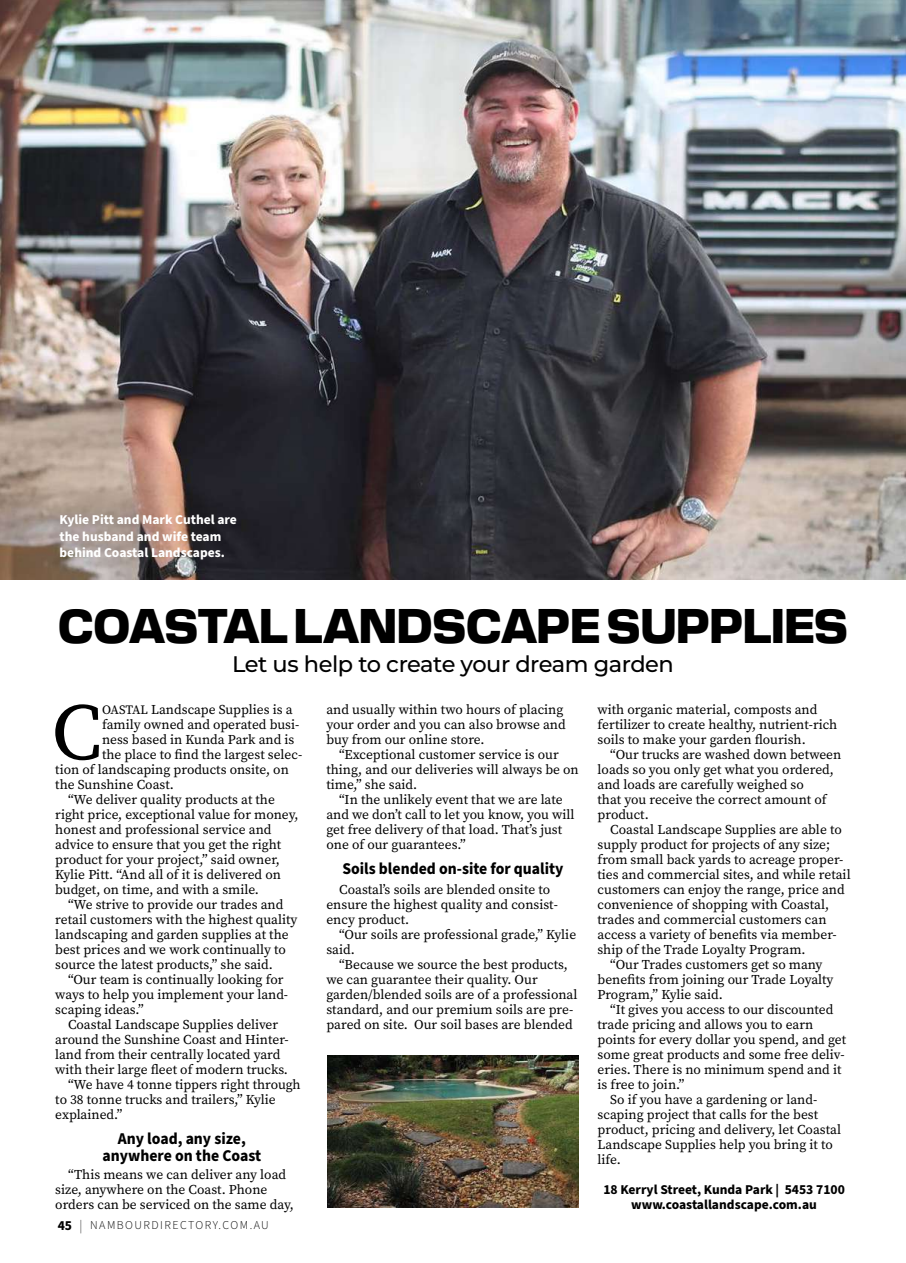
<style>
.page{position:relative;width:906px;height:1263px;background:#fff}
.page>*{position:absolute;margin:0;border:0;box-sizing:border-box;transform-origin:0 0}
.t1{font:79.95px "Source Serif Pro";color:#000}
.t2{font:800 49.5px "Cobe";letter-spacing:-.01em;color:#000}
.t3{font:100 22.5px "Montserrat";letter-spacing:-.02em;color:#000}
.t4{font:700 16.5px/16.5px "Source Sans Pro";color:#000;text-align:center;scale:.95 1}
.t5{font:13.5px/15px "Source Serif Pro";color:#000}
.t6{font:700 13.5px/16.5px "Source Sans Pro";color:#fff}
.t7{font:700 13.5px/15px "Source Sans Pro";color:#000;text-align:center}
.t8{font:300 12px "Source Sans Pro";letter-spacing:.12em;color:#000}
.s1{font-size:12.75px}
.s2{font-weight:700;font-size:13.5px}
.s3{font-weight:200;font-size:13.5px}
</style>
<div class="page">
<img style="left:0;top:0;width:906px;height:579px">
<img style="left:327px;top:1055px;width:251px;height:153px">
<p class="t6" style="left:60px;top:512px;width:179px">Kylie Pitt and Mark Cuthel are the husband and wife team behind Coastal Landscapes.</p>
<h2 class="t2" style="left:58px;top:587px;width:792px">COASTAL LANDSCAPE SUPPLIES</h2>
<h3 class="t3" style="left:232px;top:649px;width:443px">Let us help to create your dream garden</h3>
<h1 class="t1" style="left:52px;top:679px;width:52px">C</h1>
<p class="t5" style="left:102px;top:702px;width:192px"><span class="s1">OASTAL</span> Landscape Supplies is a</p>
<p class="t5" style="left:326px;top:702px;width:241px">and usually within two hours of placing your order and you can also browse and buy from our online store.</p>
<p class="t5" style="left:326px;top:747px;width:254px;text-indent:13px">“Exceptional customer service is our thing, and our deliveries will always be on time,” she said.</p>
<p class="t5" style="left:326px;top:792px;width:250px;text-indent:13px">“In the unlikely event that we are late and we don’t call to let you know, you will get free delivery of that load. That’s just one of our guarantees.”</p>
<p class="t4" style="left:342px;top:861px;width:234px">Soils blended on-site for quality</p>
<p class="t5" style="left:326px;top:882px;width:233px;text-indent:13px">Coastal’s soils are blended onsite to ensure the highest quality and consist&shy;ency product.</p>
<p class="t5" style="left:326px;top:927px;width:251px;text-indent:13px">“Our soils are professional grade,” Kylie said.</p>
<p class="t5" style="left:326px;top:957px;width:252px;text-indent:13px">“Because we source the best products, we can guarantee their quality. Our garden/blended soils are of a professional standard, and our premium soils are pre&shy;pared on site. Our soil bases are blended</p>
<p class="t5" style="left:597px;top:702px;width:241px">with organic material, composts and fertilizer to create healthy, nutrient-rich soils to make your garden flourish.</p>
<p class="t5" style="left:597px;top:747px;width:245px;text-indent:13px">“Our trucks are washed down between loads so you only get what you ordered, and loads are carefully weighed so<br>that you receive the correct amount of product.</p>
<p class="t5" style="left:610px;top:822px;width:233px">Coastal Landscape Supplies are able to</p>
<p class="t5" style="left:597px;top:837px;width:234px">supply product for projects of any size;</p>
<p class="t5" style="left:597px;top:852px;width:247px">from small back yards to acreage proper-</p>
<p class="t5" style="left:597px;top:867px;width:255px">ties and commercial sites, and while retail</p>
<p class="t5" style="left:597px;top:882px;width:249px">customers can enjoy the range, price and</p>
<p class="t5" style="left:597px;top:897px;width:233px">convenience of shopping with Coastal,</p>
<p class="t5" style="left:597px;top:912px;width:230px">trades and commercial customers can</p>
<p class="t5" style="left:597px;top:927px;width:241px">access a variety of benefits via member-</p>
<p class="t5" style="left:597px;top:942px;width:209px">ship of the Trade Loyalty Program.</p>
<p class="t5" style="left:610px;top:957px;width:214px">“Our Trades customers get so many</p>
<p class="t5" style="left:597px;top:972px;width:237px">benefits from joining our Trade Loyalty</p>
<p class="t5" style="left:597px;top:987px;width:127px">Program,” Kylie said.</p>
<p class="t5" style="left:610px;top:1002px;width:225px">“It gives you access to our discounted</p>
<p class="t5" style="left:597px;top:1017px;width:217px">trade pricing and allows you to earn</p>
<p class="t5" style="left:597px;top:1032px;width:250px">points for every dollar you spend, and get</p>
<p class="t5" style="left:597px;top:1047px;width:248px">some great products and some free deliv-</p>
<p class="t5" style="left:597px;top:1062px;width:245px">eries. There is no minimum spend and it</p>
<p class="t5" style="left:597px;top:1077px;width:88px">is free to join.”</p>
<p class="t5" style="left:610px;top:1092px;width:208px">So if you have a gardening or land-</p>
<p class="t5" style="left:597px;top:1107px;width:222px">scaping project that calls for the best</p>
<p class="t5" style="left:597px;top:1122px;width:245px">product, pricing and delivery, let Coastal</p>
<p class="t5" style="left:597px;top:1137px;width:237px">Landscape Supplies help you bring it to</p>
<p class="t5" style="left:597px;top:1152px;width:25px">life.</p>
<p class="t7" style="left:603px;top:1182px;width:243px">18 Kerryl Street, Kunda Park | 5453 7100 www.coastallandscape.com.au</p>
<p class="t5" style="left:102px;top:717px;width:199px">family owned and operated busi-</p>
<p class="t5" style="left:102px;top:732px;width:194px">ness based in Kunda Park and is</p>
<p class="t5" style="left:102px;top:747px;width:202px">the place to find the largest selec-</p>
<p class="t5" style="left:55px;top:762px;width:235px">tion of landscaping products onsite, on</p>
<p class="t5" style="left:55px;top:777px;width:120px">the Sunshine Coast.</p>
<p class="t5" style="left:68px;top:792px;width:208px">“We deliver quality products at the</p>
<p class="t5" style="left:55px;top:807px;width:245px">right price, exceptional value for money,</p>
<p class="t5" style="left:55px;top:822px;width:218px">honest and professional service and</p>
<p class="t5" style="left:55px;top:837px;width:227px">advice to ensure that you get the right</p>
<p class="t5" style="left:55px;top:852px;width:226px">product for your project,” said owner,</p>
<p class="t5" style="left:55px;top:867px;width:227px">Kylie Pitt. “And all of it is delivered on</p>
<p class="t5" style="left:55px;top:882px;width:205px">budget, on time, and with a smile.</p>
<p class="t5" style="left:68px;top:897px;width:217px">“We strive to provide our trades and</p>
<p class="t5" style="left:55px;top:912px;width:244px">retail customers with the highest quality</p>
<p class="t5" style="left:55px;top:927px;width:235px">landscaping and garden supplies at the</p>
<p class="t5" style="left:55px;top:942px;width:232px">best prices and we work continually to</p>
<p class="t5" style="left:55px;top:957px;width:219px">source the latest products,” she said.</p>
<p class="t5" style="left:68px;top:972px;width:217px">“Our team is continually looking for</p>
<p class="t5" style="left:55px;top:987px;width:234px">ways to help you implement your land-</p>
<p class="t5" style="left:55px;top:1002px;width:90px">scaping ideas.”</p>
<p class="t5" style="left:68px;top:1017px;width:212px">Coastal Landscape Supplies deliver</p>
<p class="t5" style="left:55px;top:1032px;width:235px">around the Sunshine Coast and Hinter-</p>
<p class="t5" style="left:55px;top:1047px;width:227px">land from their centrally located yard</p>
<p class="t5" style="left:55px;top:1062px;width:234px">with their large fleet of modern trucks.</p>
<p class="t5" style="left:68px;top:1077px;width:234px">“We have 4 tonne tippers right through</p>
<p class="t5" style="left:55px;top:1092px;width:222px">to 38 tonne trucks and trailers,” Kylie</p>
<p class="t5" style="left:55px;top:1107px;width:69px">explained.”</p>
<p class="t4" style="left:103px;top:1131px;width:168px">Any load, any size, anywhere on the Coast</p>
<p class="t5" style="left:55px;top:1167px;width:240px;text-indent:13px">“This means we can deliver any load size, anywhere on the Coast. Phone orders can be serviced on the same day,</p>
<p class="t8" style="left:58px;top:1217px;width:213px"><span class="s2">45</span> <span class="s3">|</span> NAMBOURDIRECTORY.COM.AU</p>
</div>
